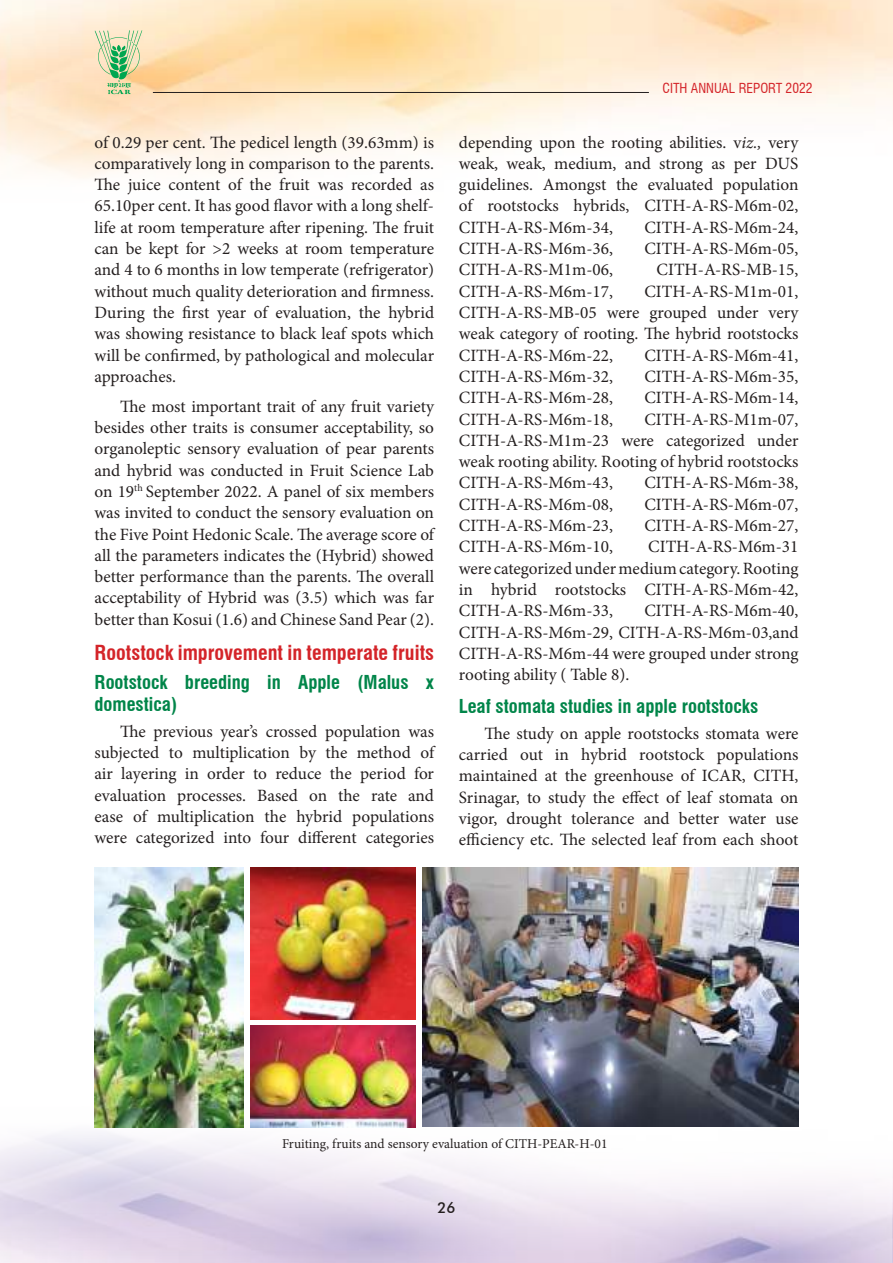
<style>
.page{position:relative;width:893px;height:1263px;background:#fff}
.page>*{position:absolute;margin:0;border:0;box-sizing:border-box;transform-origin:0 0}
.t1{font:700 condensed 20.25px "Swiss 721 BT";color:#d42429}
.t2{font:700 condensed 18.75px/22.5px "Swiss 721 BT";color:#008549}
.t3{font:17.25px/21.3px "Minion Pro";color:#241f1f;text-align:justify}
.t4{font:500 15px "Futura BT";color:#241f1f}
.t5{font:13.5px "Minion Pro";color:#241f1f}
.t6{font:condensed 13.5px "Swiss 721 BT";color:#d42429}
.s1{font-style:italic}
</style>
<div class="page">
<img style="left:0;top:1106px;width:893px;height:157px">
<hr style="left:153px;top:92px;width:496px;height:1px;background:#241f1f">
<svg style="left:95px;top:30px;width:47px;height:64px;background:#c6d3a4"></svg>
<img style="left:94px;top:867px;width:150px;height:260px">
<img style="left:251px;top:867px;width:164px;height:153px">
<img style="left:251px;top:1025px;width:164px;height:102px">
<img style="left:422px;top:867px;width:376px;height:260px">
<p class="t3" style="left:94px;top:131px;width:341px">of 0.29 per cent. The pedicel length (39.63mm) is comparatively long in comparison to the parents.<br>The juice content of the fruit was recorded as 65.10per cent. It has good flavor with a long shelf&shy;life at room temperature after ripening. The fruit can be kept for &gt;2 weeks at room temperature and 4 to 6 months in low temperate (refrigerator) without much quality deterioration and firmness.<br>During the first year of evaluation, the hybrid was showing resistance to black leaf spots which will be confirmed, by pathological and molecular approaches.</p>
<p class="t3" style="left:94px;top:396px;width:341px;text-indent:26px">The most important trait of any fruit variety besides other traits is consumer acceptability, so organoleptic sensory evaluation of pear parents and hybrid was conducted in Fruit Science Lab on 19<sup>th</sup> September 2022. A panel of six members was invited to conduct the sensory evaluation on the Five Point Hedonic Scale. The average score of all the parameters indicates the (Hybrid) showed better performance than the parents. The overall acceptability of Hybrid was (3.5) which was far better than Kosui (1.6) and Chinese Sand Pear (2).</p>
<p class="t1" style="left:94px;top:640px;width:341px">Rootstock improvement in temperate fruits</p>
<p class="t2" style="left:94px;top:670px;width:341px">Rootstock breeding in Apple (Malus x domestica)</p>
<p class="t3" style="left:94px;top:720px;width:341px;text-indent:26px">The previous year’s crossed population was subjected to multiplication by the method of air layering in order to reduce the period for evaluation processes. Based on the rate and ease of multiplication the hybrid populations were categorized into four different categories</p>
<p class="t6" style="left:662px;top:80px;width:152px">CITH ANNUAL REPORT 2022</p>
<p class="t3" style="left:459px;top:131px;width:341px">depending upon the rooting abilities. v<span class="s1">iz.,</span> very weak, weak, medium, and strong as per DUS guidelines. Amongst the evaluated population of rootstocks hybrids, CITH-A-RS-M6m-02, CITH-A-RS-M6m-34,</p>
<p class="t3" style="left:644px;top:217px;width:156px">CITH-A-RS-M6m-24,</p>
<p class="t3" style="left:459px;top:238px;width:156px">CITH-A-RS-M6m-36,</p>
<p class="t3" style="left:644px;top:238px;width:156px">CITH-A-RS-M6m-05,</p>
<p class="t3" style="left:459px;top:259px;width:156px">CITH-A-RS-M1m-06,</p>
<p class="t3" style="left:657px;top:259px;width:143px">CITH-A-RS-MB-15,</p>
<p class="t3" style="left:459px;top:281px;width:156px">CITH-A-RS-M6m-17,</p>
<p class="t3" style="left:459px;top:281px;width:341px;text-indent:185px">CITH-A-RS-M1m-01, CITH-A-RS-MB-05 were grouped under very weak category of rooting. The hybrid rootstocks CITH-A-RS-M6m-22,</p>
<p class="t3" style="left:644px;top:345px;width:156px">CITH-A-RS-M6m-41,</p>
<p class="t3" style="left:459px;top:366px;width:156px">CITH-A-RS-M6m-32,</p>
<p class="t3" style="left:644px;top:366px;width:156px">CITH-A-RS-M6m-35,</p>
<p class="t3" style="left:459px;top:387px;width:156px">CITH-A-RS-M6m-28,</p>
<p class="t3" style="left:644px;top:387px;width:156px">CITH-A-RS-M6m-14,</p>
<p class="t3" style="left:459px;top:408px;width:156px">CITH-A-RS-M6m-18,</p>
<p class="t3" style="left:459px;top:408px;width:341px;text-indent:185px">CITH-A-RS-M1m-07, CITH-A-RS-M1m-23 were categorized under weak rooting ability. Rooting of hybrid rootstocks CITH-A-RS-M6m-43,</p>
<p class="t3" style="left:644px;top:472px;width:156px">CITH-A-RS-M6m-38,</p>
<p class="t3" style="left:459px;top:494px;width:156px">CITH-A-RS-M6m-08,</p>
<p class="t3" style="left:644px;top:494px;width:156px">CITH-A-RS-M6m-07,</p>
<p class="t3" style="left:459px;top:515px;width:156px">CITH-A-RS-M6m-23,</p>
<p class="t3" style="left:644px;top:515px;width:156px">CITH-A-RS-M6m-27,</p>
<p class="t3" style="left:459px;top:536px;width:156px">CITH-A-RS-M6m-10,</p>
<p class="t3" style="left:459px;top:536px;width:341px;text-indent:189px">CITH-A-RS-M6m-31 were categorized under medium category. Rooting in hybrid rootstocks CITH-A-RS-M6m-42, CITH-A-RS-M6m-33,</p>
<p class="t3" style="left:459px;top:600px;width:341px;text-indent:185px">CITH-A-RS-M6m-40, CITH-A-RS-M6m-29, CITH-A-RS-M6m-03,and CITH-A-RS-M6m-44 were grouped under strong rooting ability ( Table 8).</p>
<p class="t2" style="left:459px;top:695px;width:301px">Leaf stomata studies in apple rootstocks</p>
<p class="t3" style="left:459px;top:723px;width:341px;text-indent:26px">The study on apple rootstocks stomata were carried out in hybrid rootstock populations maintained at the greenhouse of ICAR, CITH, Srinagar, to study the effect of leaf stomata on vigor, drought tolerance and better water use efficiency etc. The selected leaf from each shoot</p>
<p class="t5" style="left:282px;top:1135px;width:327px">Fruiting, fruits and sensory evaluation of CITH-PEAR-H-01</p>
<p class="t4" style="left:437px;top:1198px;width:20px">26</p>
</div>
